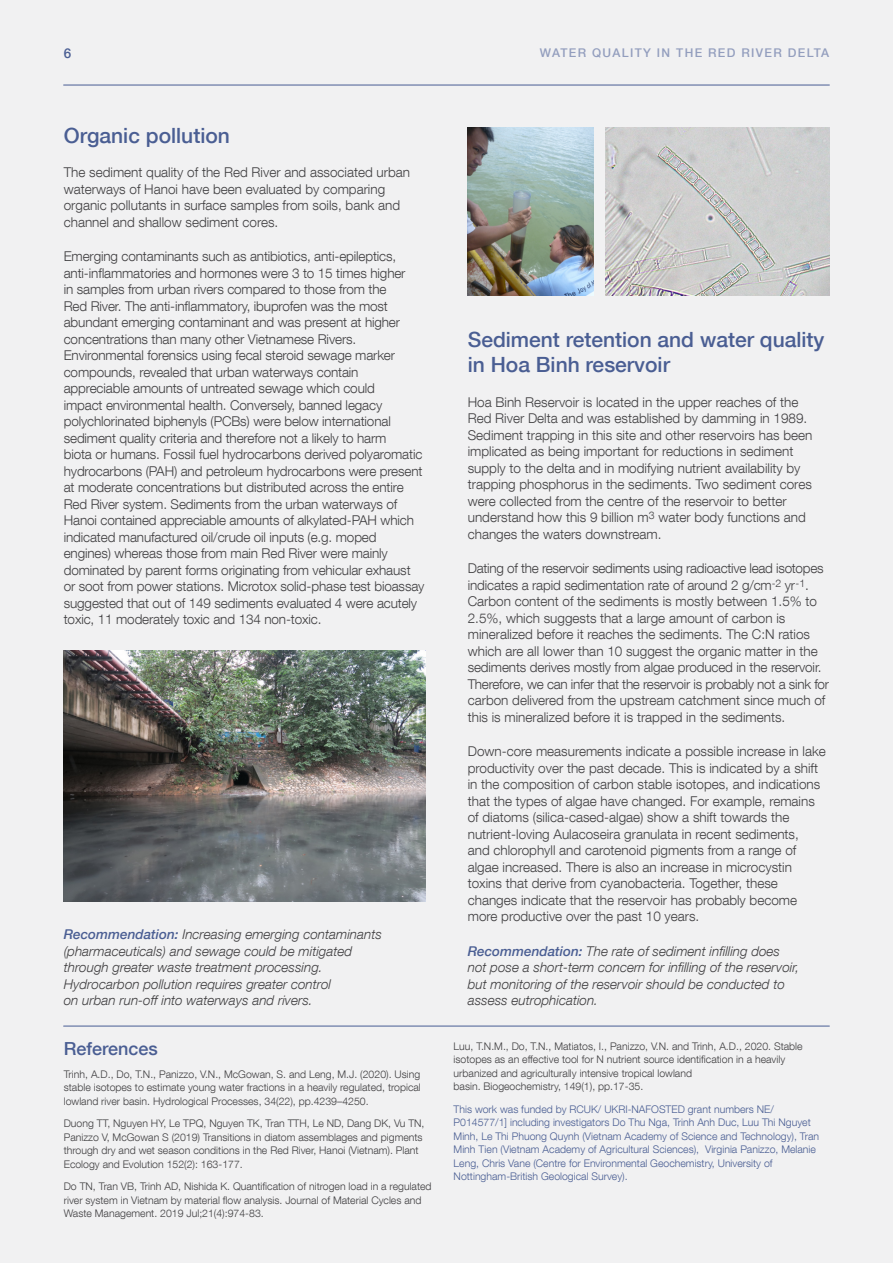
<style>
.page{position:relative;width:893px;height:1263px;background:#f1f1f2}
.page>*{position:absolute;margin:0;border:0;box-sizing:border-box;transform-origin:0 0}
.t1{font:500 21px/25.5px "Helvetica Neue LT Com";color:#4a5e93}
.t2{font:500 18px "Helvetica Neue LT Com";color:#4a5e93}
.t3{font:300 13.5px/16.5px "Helvetica Neue LT Com";letter-spacing:-.01em;color:#403f41}
.t4{font:italic 300 13.5px/16.5px "Helvetica Neue LT Com";color:#403f41}
.t5{font:500 13.5px "Helvetica Neue LT Com";color:#4a5e93}
.t6{font:500 12px "Helvetica Neue LT Com";letter-spacing:.11em;color:#939ebe}
.t7{font:300 10.5px/13.5px "Helvetica Neue LT Com";color:#403f41}
.t8{font:300 10.5px/13.5px "Helvetica Neue LT Com";color:#4a5e93}
.s1{font-weight:500;color:#4a5e93}
</style>
<div class="page">
<hr style="left:64px;top:1025px;width:765px;height:2px;background:#818eb3">
<img style="left:468px;top:128px;width:125px;height:167px">
<img style="left:606px;top:128px;width:223px;height:167px">
<hr style="left:64px;top:84px;width:765px;height:2px;background:#818eb3">
<img style="left:64px;top:651px;width:361px;height:251px">
<p class="t5" style="left:64px;top:48px;width:9px">6</p>
<p class="t6" style="left:540px;top:49px;width:291px">WATER QUALITY IN THE RED RIVER DELTA</p>
<h1 class="t1" style="left:64px;top:125px;width:168px">Organic pollution</h1>
<p class="t3" style="left:64px;top:166px;width:348px">The sediment quality of the Red River and associated urban waterways of Hanoi have been evaluated by comparing organic pollutants in surface samples from soils, bank and channel and shallow sediment cores.</p>
<p class="t3" style="left:64px;top:250px;width:362px">Emerging contaminants such as antibiotics, anti-epileptics, anti-inflammatories and hormones were 3 to 15 times higher<br>in samples from urban rivers compared to those from the<br>Red River. The anti-inflammatory, ibuprofen was the most abundant emerging contaminant and was present at higher concentrations than many other Vietnamese Rivers.<br>Environmental forensics using fecal steroid sewage marker compounds, revealed that urban waterways contain appreciable amounts of untreated sewage which could<br>impact environmental health. Conversely, banned legacy polychlorinated biphenyls (PCBs) were below international sediment quality criteria and therefore not a likely to harm<br>biota or humans. Fossil fuel hydrocarbons derived polyaromatic hydrocarbons (PAH) and petroleum hydrocarbons were present at moderate concentrations but distributed across the entire Red River system. Sediments from the urban waterways of Hanoi contained appreciable amounts of alkylated-PAH which indicated manufactured oil/crude oil inputs (e.g. moped engines) whereas those from main Red River were mainly dominated by parent forms originating from vehicular exhaust or soot from power stations. Microtox solid-phase test bioassay suggested that out of 149 sediments evaluated 4 were acutely toxic, 11 moderately toxic and 134 non-toxic.</p>
<p class="t4" style="left:64px;top:928px;width:320px"><span class="s1">Recommendation:</span> Increasing emerging contaminants (pharmaceuticals) and sewage could be mitigated through greater waste treatment processing.<br>Hydrocarbon pollution requires greater control<br>on urban run-off into waterways and rivers.</p>
<h2 class="t2" style="left:64px;top:1042px;width:96px">References</h2>
<p class="t7" style="left:64px;top:1068px;width:359px;text-align:justify">Trinh, A.D., Do, T.N., Panizzo, V.N., McGowan, S. and Leng, M.J. (2020). Using stable isotopes to estimate young water fractions in a heavily regulated, tropical lowland river basin. Hydrological Processes, 34(22), pp.4239–4250.</p>
<p class="t7" style="left:64px;top:1118px;width:362px">Duong TT, Nguyen HY, Le TPQ, Nguyen TK, Tran TTH, Le ND, Dang DK, Vu TN, Panizzo V, McGowan S (2019) Transitions in diatom assemblages and pigments through dry and wet season conditions in the Red River, Hanoi (Vietnam). Plant Ecology and Evolution 152(2): 163-177.</p>
<p class="t7" style="left:64px;top:1181px;width:369px">Do TN, Tran VB, Trinh AD, Nishida K. Quantification of nitrogen load in a regulated river system in Vietnam by material flow analysis. Journal of Material Cycles and<br>Waste Management. 2019 Jul;21(4):974-83.</p>
<h1 class="t1" style="left:468px;top:329px;width:358px">Sediment retention and water quality in Hoa Binh reservoir</h1>
<p class="t3" style="left:468px;top:395px;width:346px">Hoa Binh Reservoir is located in the upper reaches of the Red River Delta and was established by damming in 1989.<br>Sediment trapping in this site and other reservoirs has been implicated as being important for reductions in sediment supply to the delta and in modifying nutrient availability by trapping phosphorus in the sediments. Two sediment cores were collected from the centre of the reservoir to better understand how this 9 billion m<sup>3</sup> water body functions and changes the waters downstream.</p>
<p class="t3" style="left:468px;top:562px;width:363px">Dating of the reservoir sediments using radioactive lead isotopes indicates a rapid sedimentation rate of around 2 g/cm<sup>-2</sup> yr<sup>-1</sup>.<br>Carbon content of the sediments is mostly between 1.5% to 2.5%, which suggests that a large amount of carbon is mineralized before it reaches the sediments. The C:N ratios which are all lower than 10 suggest the organic matter in the sediments derives mostly from algae produced in the reservoir.<br>Therefore, we can infer that the reservoir is probably not a sink for carbon delivered from the upstream catchment since much of this is mineralized before it is trapped in the sediments.</p>
<p class="t3" style="left:468px;top:745px;width:360px">Down-core measurements indicate a possible increase in lake productivity over the past decade. This is indicated by a shift in the composition of carbon stable isotopes, and indications that the types of algae have changed. For example, remains of diatoms (silica-cased-algae) show a shift towards the nutrient-loving Aulacoseira granulata in recent sediments,<br>and chlorophyll and carotenoid pigments from a range of algae increased. There is also an increase in microcystin toxins that derive from cyanobacteria. Together, these changes indicate that the reservoir has probably become more productive over the past 10 years.</p>
<p class="t4" style="left:468px;top:944px;width:333px"><span class="s1">Recommendation:</span> The rate of sediment infilling does not pose a short-term concern for infilling of the reservoir, but monitoring of the reservoir should be conducted to assess eutrophication.</p>
<p class="t7" style="left:454px;top:1041px;width:350px">Luu, T.N.M., Do, T.N., Matiatos, I., Panizzo, V.N. and Trinh, A.D., 2020. Stable isotopes as an effective tool for N nutrient source identification in a heavily urbanized and agriculturally intensive tropical lowland<br>basin. Biogeochemistry, 149(1), pp.17-35.</p>
<p class="t8" style="left:454px;top:1104px;width:367px">This work was funded by RCUK/ UKRI-NAFOSTED grant numbers NE/ P014577/1] including investigators Do Thu Nga, Trinh Anh Duc, Luu Thi Nguyet Minh, Le Thi Phuong Quynh (Vietnam Academy of Science and Technology), Tran Minh Tien (Vietnam Academy of Agricultural Sciences), Virginia Panizzo, Melanie Leng, Chris Vane (Centre for Environmental Geochemistry, University of Nottingham-British Geological Survey).</p>
</div>
